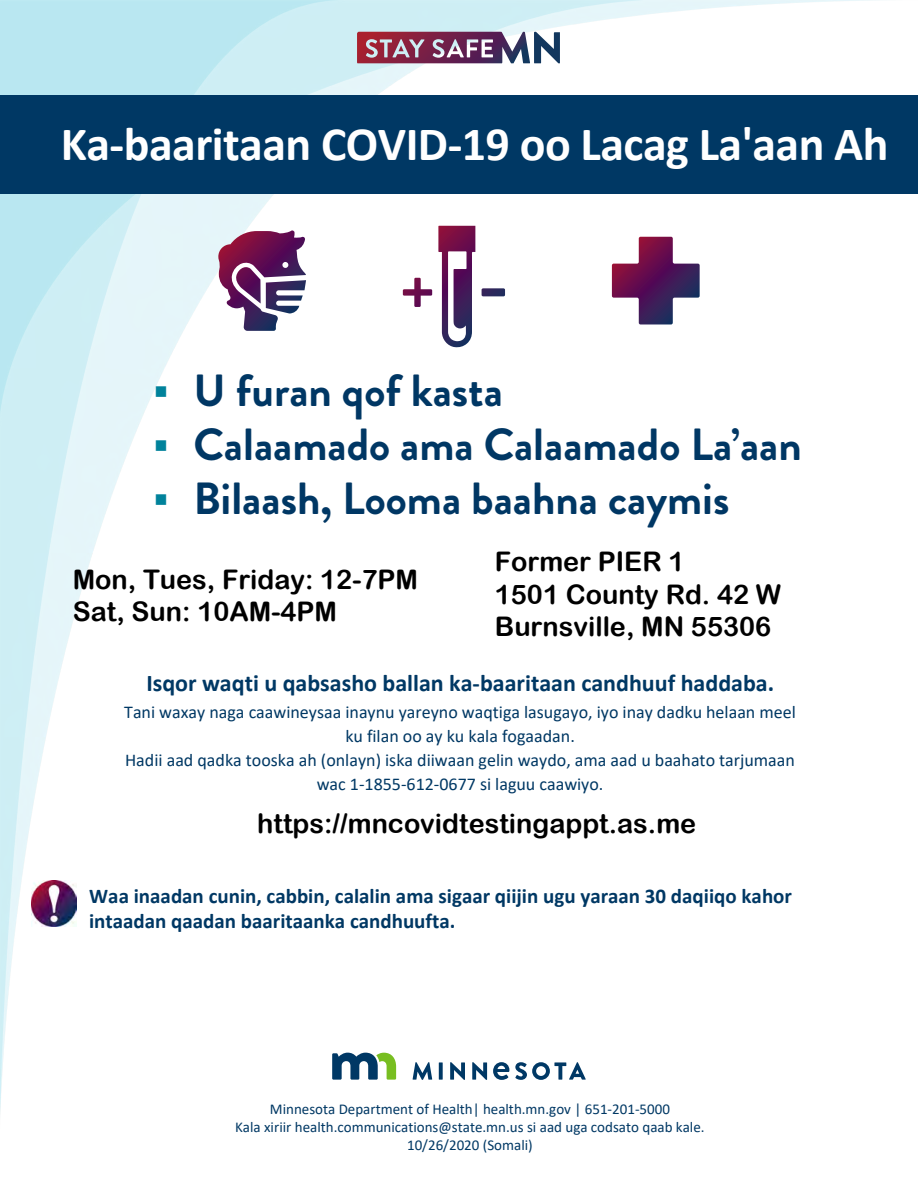
<style>
.page{position:relative;width:918px;height:1188px;background:#fff}
.page>*{position:absolute;margin:0;border:0;box-sizing:border-box;transform-origin:0 0}
.Title_H1{font:700 48px "Calibri";letter-spacing:-.01em;color:#fff}
.t1{font:700 45px "Brandon Grotesque";color:#003764}
.t2{font:27px/32.4px "Arial Rounded MT Bold";color:#000}
.t3{font:700 24px "Calibri";color:#003864}
.Normal_Body__P{font:700 21px/25.2px "Calibri";color:#003864}
.t4{font:18px/24px "Calibri";color:#003864;text-align:center}
.t5{font:15px/17.7px "Calibri";color:#003864;text-align:center}
.s1{font-family:"Calibri";font-weight:400;color:#00829b}
</style>
<div class="page">
<img style="left:0;top:0;width:917px;height:1112px">
<div style="left:0;top:95px;width:918px;height:98px;background:#003864"></div>
<svg style="left:332px;top:1053px;width:64px;height:27px"></svg>
<svg style="left:413px;top:1062px;width:19px;height:18px"></svg>
<svg style="left:439px;top:1062px;width:4px;height:18px"></svg>
<svg style="left:450px;top:1062px;width:15px;height:18px"></svg>
<svg style="left:472px;top:1062px;width:15px;height:18px"></svg>
<svg style="left:515px;top:1062px;width:71px;height:18px"></svg>
<svg style="left:493px;top:1062px;width:16px;height:18px"></svg>
<svg style="left:612px;top:237px;width:88px;height:87px"></svg>
<svg style="left:218px;top:230px;width:88px;height:101px"></svg>
<svg style="left:403px;top:226px;width:102px;height:122px"></svg>
<img style="left:31px;top:881px;width:46px;height:45px">
<svg style="left:357px;top:32px;width:203px;height:31px;background:#8b5e7a"></svg>
<h1 class="Title_H1" style="left:61px;top:110px;width:829px">Ka-baaritaan COVID-19 oo Lacag La'aan Ah</h1>
<h2 class="t1" style="left:153px;top:360px;width:351px"><span class="s1">▪</span> U furan qof kasta</h2>
<h2 class="t1" style="left:153px;top:414px;width:650px"><span class="s1">▪</span> Calaamado ama Calaamado La’aan</h2>
<h2 class="t1" style="left:153px;top:468px;width:578px"><span class="s1">▪</span> Bilaash, Looma baahna caymis</h2>
<h3 class="t2" style="left:495px;top:545px;width:288px">Former PIER 1<br>1501 County Rd. 42 W<br>Burnsville, MN 55306</h3>
<h3 class="t2" style="left:73px;top:563px;width:347px">Mon, Tues, Friday: 12-7PM<br>Sat, Sun: 10AM-4PM</h3>
<p class="t3" style="left:146px;top:666px;width:629px">Isqor waqti u qabsasho ballan ka-baaritaan candhuuf haddaba.</p>
<p class="t4" style="left:124px;top:700px;width:673px">Tani waxay naga caawineysaa inaynu yareyno waqtiga lasugayo, iyo inay dadku helaan meel ku filan oo ay ku kala fogaadan.<br>Hadii aad qadka tooska ah (onlayn) iska diiwaan gelin waydo, ama aad u baahato tarjumaan wac 1-1855-612-0677 si laguu caawiyo.</p>
<h3 class="t2" style="left:257px;top:807px;width:441px">https://mncovidtestingappt.as.me</h3>
<p class="Normal_Body__P" style="left:89px;top:883px;width:705px">Waa inaadan cunin, cabbin, calalin ama sigaar qiijin ugu yaraan 30 daqiiqo kahor intaadan qaadan baaritaanka candhuufta.</p>
<p class="t5" style="left:235px;top:1100px;width:471px">Minnesota Department of Health| health.mn.gov | 651-201-5000<br>Kala xiriir health.communications@state.mn.us si aad uga codsato qaab kale.<br>10/26/2020 (Somali)</p>
</div>
